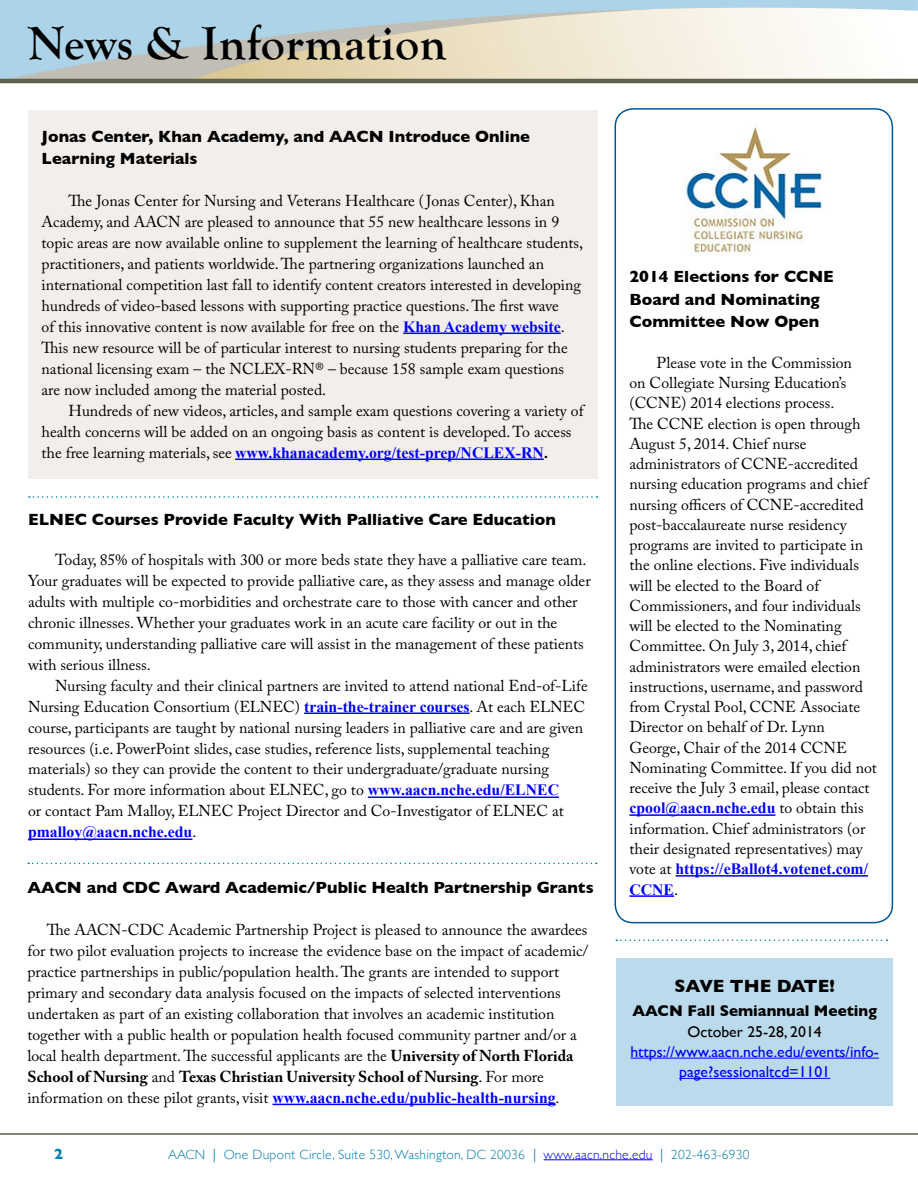
<style>
.page{position:relative;width:918px;height:1188px;background:#fff}
.page>*{position:absolute;margin:0;border:0;box-sizing:border-box;transform-origin:0 0}
.t1{font:700 48px "Goudy Old Style T";letter-spacing:.01em;color:#000}
.t2{font:700 18px "Gill Sans";color:#000}
.t3{font:700 16.5px/22.5px "Gill Sans";color:#000}
.t4{font:15.75px/21px "Adobe Caslon Pro";color:#000}
.t5{font:700 15.75px/20.2px "Times New Roman";color:#00f}
.t6{font:15.75px/20.2px "Gill Sans";color:#00f;text-align:center}
.t7{font:700 15.75px "Gill Sans";color:#000}
.t8{font:15.75px "Gill Sans";color:#000}
.t9{font:700 15px "Gill Sans";color:#0080b2}
.t10{font:300 13.5px "Gill Sans";letter-spacing:.02em;color:#0080b2}
.s1{font-family:"Times New Roman";font-weight:700;color:#00f}
.s2{font-family:"Adobe Caslon Pro";font-weight:400;color:#000}
.s3{font-family:"Adobe Caslon Pro";color:#000}
.s4{font-weight:700}
.s5{font-family:"Adobe Garamond Pro";font-weight:400}
.s6{color:#00f}
</style>
<div class="page">
<hr style="left:0;top:1133px;width:918px;height:2px;background:#5f604b">
<hr style="left:544px;top:1159px;width:109px;height:1px;background:#00f">
<svg style="left:0;top:0;width:918px;height:79px;background:#d3dcd9"></svg>
<hr style="left:0;top:79px;width:918px;height:4px;background:#5f604b">
<div style="left:28px;top:110px;width:569px;height:368px;background:#f2eeec"></div>
<hr style="left:403px;top:333px;width:158px;height:1px;background:#00f">
<hr style="left:235px;top:459px;width:309px;height:1px;background:#00f">
<hr style="left:304px;top:713px;width:166px;height:1px;background:#00f">
<hr style="left:368px;top:797px;width:191px;height:1px;background:#00f">
<hr style="left:28px;top:839px;width:164px;height:1px;background:#00f">
<hr style="left:273px;top:1104px;width:283px;height:1px;background:#00f">
<hr style="left:630px;top:814px;width:145px;height:2px;background:#00f">
<hr style="left:676px;top:875px;width:192px;height:2px;background:#00f">
<hr style="left:630px;top:895px;width:44px;height:2px;background:#00f">
<div style="left:615px;top:108px;width:278px;height:815px;border:2px solid #005695;border-radius:18px"></div>
<img style="left:686px;top:127px;width:136px;height:128px">
<div style="left:616px;top:958px;width:277px;height:147px;background:#bbdaeb"></div>
<hr style="left:630px;top:1058px;width:249px;height:1px;background:#00f">
<hr style="left:679px;top:1078px;width:151px;height:1px;background:#00f">
<svg style="left:616px;top:940px;width:271px;height:1px"></svg>
<svg style="left:29px;top:496px;width:568px;height:2px"></svg>
<svg style="left:28px;top:863px;width:569px;height:1px"></svg>
<h1 class="t1" style="left:28px;top:17px;width:420px">News &amp; Information</h1>
<p class="t3" style="left:42px;top:125px;width:490px">Jonas Center, Khan Academy, and AACN Introduce Online<br>Learning Materials</p>
<p class="t4" style="left:42px;top:190px;width:543px;text-indent:27px">The Jonas Center for Nursing and Veterans Healthcare ( Jonas Center), Khan Academy, and AACN are pleased to announce that 55 new healthcare lessons in 9 topic areas are now available online to supplement the learning of healthcare students, practitioners, and patients worldwide. The partnering organizations launched an international competition last fall to identify content creators interested in developing hundreds of video-based lessons with supporting practice questions. The first wave<br>of this innovative content is now available for free on the <span class="s1">Khan Academy website</span>.<br>This new resource will be of particular interest to nursing students preparing for the national licensing exam – the NCLEX-RN® – because 158 sample exam questions are now included among the material posted.</p>
<p class="t4" style="left:42px;top:400px;width:543px;text-indent:27px">Hundreds of new videos, articles, and sample exam questions covering a variety of health concerns will be added on an ongoing basis as content is developed. To access</p>
<p class="t5" style="left:42px;top:442px;width:508px"><span class="s2">the free learning materials, see</span> www.khanacademy.org/test-prep/NCLEX-RN<span class="s3">.</span></p>
<p class="t3" style="left:28px;top:508px;width:529px">ELNEC Courses Provide Faculty With Palliative Care Education</p>
<p class="t4" style="left:28px;top:549px;width:564px;text-indent:27px">Today, 85% of hospitals with 300 or more beds state they have a palliative care team.<br>Your graduates will be expected to provide palliative care, as they assess and manage older adults with multiple co-morbidities and orchestrate care to those with cancer and other chronic illnesses. Whether your graduates work in an acute care facility or out in the community, understanding palliative care will assist in the management of these patients with serious illness.</p>
<p class="t4" style="left:28px;top:675px;width:561px;text-indent:27px">Nursing faculty and their clinical partners are invited to attend national End-of-Life Nursing Education Consortium (ELNEC) <span class="s1">train-the-trainer courses</span>. At each ELNEC course, participants are taught by national nursing leaders in palliative care and are given resources (i.e. PowerPoint slides, case studies, reference lists, supplemental teaching materials) so they can provide the content to their undergraduate/graduate nursing students. For more information about ELNEC, go to <span class="s1">www.aacn.nche.edu/ELNEC<br></span>or contact Pam Malloy, ELNEC Project Director and Co-Investigator of ELNEC at</p>
<p class="t5" style="left:28px;top:822px;width:170px">pmalloy@aacn.nche.edu<span class="s2">.</span></p>
<p class="t3" style="left:27px;top:876px;width:568px">AACN and CDC Award Academic/Public Health Partnership Grants</p>
<p class="t4" style="left:27px;top:919px;width:562px;text-indent:19px">The AACN-CDC Academic Partnership Project is pleased to announce the awardees for two pilot evaluation projects to increase the evidence base on the impact of academic/ practice partnerships in public/population health. The grants are intended to support primary and secondary data analysis focused on the impacts of selected interventions undertaken as part of an existing collaboration that involves an academic institution together with a public health or population health focused community partner and/or a local health department. The successful applicants are the <span class="s4">University of North Florida School of Nursing</span> and <span class="s4">Texas Christian University School of Nursing</span>. For more</p>
<p class="t5" style="left:27px;top:1087px;width:534px"><span class="s2">information on these pilot grants, visit</span> www.aacn.nche.edu/public-health-nursing<span class="s2">.</span></p>
<p class="t3" style="left:630px;top:265px;width:206px">2014 Elections for CCNE<br>Board and Nominating<br>Committee Now Open</p>
<p class="t4" style="left:630px;top:352px;width:249px;line-height:20.2px;text-indent:27px">Please vote in the Commission<br>on Collegiate Nursing Education’s (CCNE) 2014 elections process.<br>The CCNE election is open through August 5, 2014. Chief nurse administrators of CCNE-accredited nursing education programs and chief nursing officers of CCNE-accredited post-baccalaureate nurse residency programs are invited to participate in the online elections. Five individuals will be elected to the Board of Commissioners, and four individuals will be elected to the Nominating Committee. On July 3, 2014, chief administrators were emailed election instructions, username, and password from Crystal Pool, CCNE Associate Director on behalf of Dr. Lynn George, Chair of the 2014 CCNE Nominating Committee. If you did not receive the July 3 email, please contact</p>
<p class="t5" style="left:630px;top:798px;width:236px">cpool@aacn.nche.edu <span class="s2">to obtain this</span></p>
<p class="t4" style="left:630px;top:818px;width:237px;line-height:20.2px">information. Chief administrators (or their designated representatives) may</p>
<p class="t5" style="left:630px;top:858px;width:240px"><span class="s2">vote at</span> https://eBallot4.votenet.com/<br>CCNE<span class="s2">.</span></p>
<p class="t2" style="left:675px;top:971px;width:162px">SAVE THE DATE!</p>
<p class="t7" style="left:632px;top:999px;width:246px">AACN Fall Semiannual Meeting</p>
<p class="t8" style="left:688px;top:1022px;width:136px">October 25-28, 2014</p>
<p class="t6" style="left:630px;top:1041px;width:250px">https://www.aacn.nche.edu/events/info&shy;page?sessionaltcd=1101</p>
<p class="t9" style="left:54px;top:1142px;width:10px">2</p>
<p class="t10" style="left:168px;top:1144px;width:583px">AACN <span class="s5">|</span> One Dupont Circle, Suite 530, Washington, DC 20036 <span class="s5">|</span> <span class="s6">www.aacn.nche.edu</span> <span class="s5">|</span> 202-463-6930</p>
</div>
